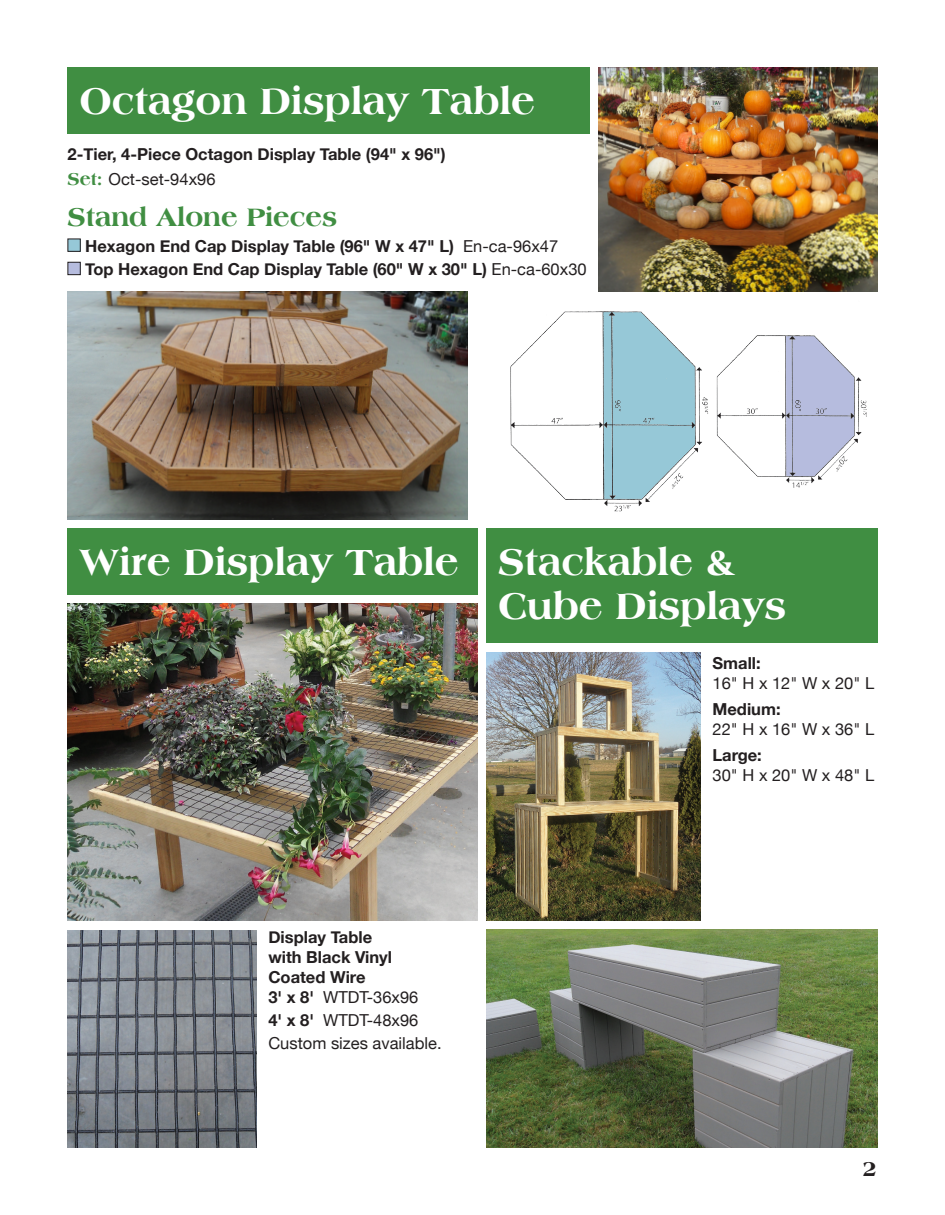
<style>
.page{position:relative;width:945px;height:1215px;background:#fff}
.page>*{position:absolute;margin:0;border:0;box-sizing:border-box;transform-origin:0 0}
.Product_Name_Head{font:800 39px/43.5px "Americana BT";color:#fff}
.Product_Name_Head-2{font:800 27px "Americana BT";color:#408e42}
.t1{font:800 22.5px "Americana BT";color:#231f20}
.Product_description{font:700 16.5px/19.8px "Helvetica Neue";color:#231f20}
.Item_Number{font:16.5px/19.8px "Helvetica Neue";color:#231f20}
.Product_description-2{font:16.5px "Helvetica Neue";color:#231f20}
.s1{font-family:"Americana BT";font-weight:800;font-size:18px;color:#408e42}
.s2{font-weight:400}
.s3{font-weight:700}
</style>
<div class="page">
<img style="left:510px;top:311px;width:357px;height:201px">
<img style="left:599px;top:68px;width:279px;height:223px">
<img style="left:68px;top:291px;width:400px;height:229px">
<div style="left:68px;top:68px;width:522px;height:66px;background:#408e42"></div>
<div style="left:68px;top:239px;width:12px;height:12px;background:#96c8d7"></div>
<div style="left:68px;top:239px;width:13px;height:13px;border:1px solid #231f20"></div>
<div style="left:68px;top:262px;width:12px;height:13px;background:#b6bcde"></div>
<div style="left:68px;top:262px;width:13px;height:13px;border:1px solid #231f20"></div>
<img style="left:68px;top:604px;width:410px;height:316px">
<img style="left:486px;top:653px;width:214px;height:267px">
<img style="left:486px;top:929px;width:392px;height:219px">
<div style="left:68px;top:529px;width:410px;height:66px;background:#408e42"></div>
<div style="left:486px;top:529px;width:392px;height:114px;background:#408e42"></div>
<img style="left:68px;top:930px;width:188px;height:218px">
<p class="Product_Name_Head" style="left:80px;top:79px;width:457px">Octagon Display Table</p>
<p class="Product_description" style="left:68px;top:145px;width:380px">2-Tier, 4-Piece Octagon Display Table (94" x 96")</p>
<p class="Item_Number" style="left:68px;top:171px;width:150px"><span class="s1">Set:</span> Oct-set-94x96</p>
<p class="Product_Name_Head-2" style="left:68px;top:201px;width:271px">Stand Alone Pieces</p>
<p class="Product_description" style="left:85px;top:236px;width:475px">Hexagon End Cap Display Table (96" W x 47" L) <span class="s2">En-ca-96x47</span></p>
<p class="Product_description" style="left:85px;top:260px;width:503px">Top Hexagon End Cap Display Table (60" W x 30" L) <span class="s2">En-ca-60x30</span></p>
<p class="Product_Name_Head" style="left:80px;top:540px;width:381px">Wire Display Table</p>
<p class="Product_Name_Head" style="left:498px;top:540px;width:290px">Stackable &amp;<br>Cube Displays</p>
<p class="Item_Number" style="left:713px;top:654px;width:163px"><span class="s3">Small:<br></span>16" H x 12" W x 20" L</p>
<p class="Item_Number" style="left:713px;top:700px;width:163px"><span class="s3">Medium:<br></span>22" H x 16" W x 36" L</p>
<p class="Item_Number" style="left:713px;top:747px;width:163px"><span class="s3">Large:<br></span>30" H x 20" W x 48" L</p>
<p class="Product_description" style="left:268px;top:928px;width:152px">Display Table<br>with Black Vinyl<br>Coated Wire<br>3' x 8' <span class="s2">WTDT-36x96</span></p>
<p class="Product_description-2" style="left:268px;top:1008px;width:152px"><span class="s3">4' x 8'</span> WTDT-48x96</p>
<p class="Item_Number" style="left:268px;top:1034px;width:175px">Custom sizes available.</p>
<p class="t1" style="left:862px;top:1155px;width:17px">2</p>
</div>
